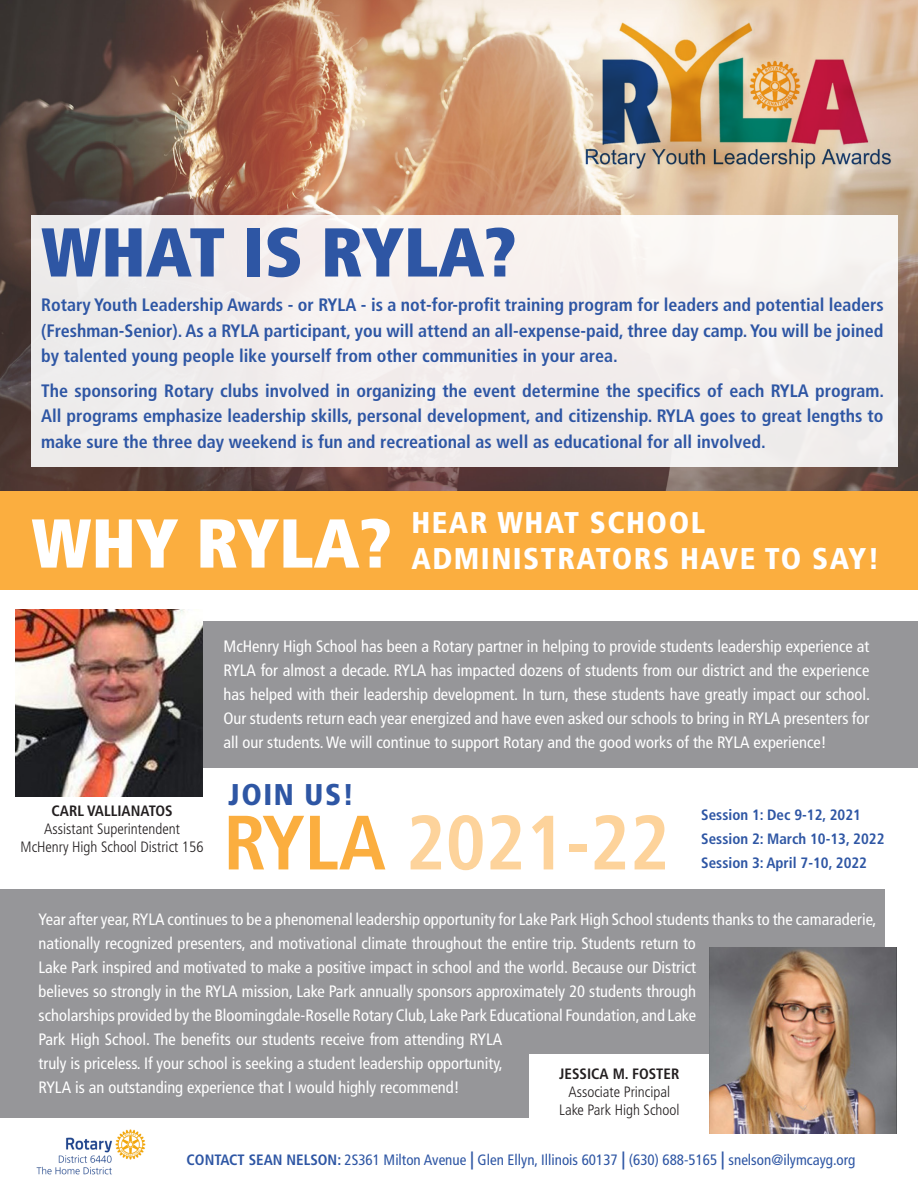
<style>
.page{position:relative;width:918px;height:1188px;background:#fff}
.page>*{position:absolute;margin:0;border:0;box-sizing:border-box;transform-origin:0 0}
.t1{font:700 condensed 76.8px "Frutiger";color:#fdd39b}
.t2{font:900 condensed 69px "Frutiger";color:#2e56a4}
.t3{font:900 condensed 69px "Frutiger";color:#fff}
.t4{font:900 condensed 30px/36px "Frutiger";letter-spacing:.05em;color:#fff}
.t5{font:900 condensed 30px "Frutiger";letter-spacing:.05em;color:#2e56a4}
.t6{font:700 condensed 18px/25.5px "Frutiger";color:#2e56a4;text-align:justify}
.t7{font:condensed 16.5px/24px "Frutiger";color:#fff;text-align:justify}
.t8{font:300 condensed 15px/18px "Frutiger";color:#231f20;text-align:center}
.t9{font:condensed 15px "Frutiger";color:#2e56a4}
.t10{font:700 condensed 15px "Frutiger";color:#2e56a4}
.s1{font-weight:700}
.s2{color:#fbae3f}
.s3{font-weight:700;font-size:18px}
</style>
<div class="page">
<div style="left:0;top:889px;width:884px;height:229px;background:#969699"></div>
<div style="left:23px;top:621px;width:895px;height:146px;background:#969699"></div>
<img style="left:0;top:0;width:918px;height:491px">
<div style="left:529px;top:1055px;width:223px;height:74px;background:#fff"></div>
<img style="left:15px;top:609px;width:187px;height:187px">
<img style="left:710px;top:947px;width:187px;height:187px">
<img style="left:585px;top:17px;width:307px;height:165px">
<div style="left:0;top:491px;width:918px;height:99px;background:#fbae3f"></div>
<img style="left:36px;top:1129px;width:110px;height:46px">
<div style="left:31px;top:215px;width:867px;height:251px;background:#f2eeed"></div>
<p class="t2" style="left:41px;top:210px;width:477px">WHAT IS RYLA?</p>
<p class="t6" style="left:41px;top:292px;width:844px">Rotary Youth Leadership Awards - or RYLA - is a not-for-profit training program for leaders and potential leaders (Freshman-Senior). As a RYLA participant, you will attend an all-expense-paid, three day camp. You will be joined by talented young people like yourself from other communities in your area.</p>
<p class="t6" style="left:41px;top:378px;width:845px">The sponsoring Rotary clubs involved in organizing the event determine the specifics of each RYLA program.<br>All programs emphasize leadership skills, personal development, and citizenship. RYLA goes to great lengths to make sure the three day weekend is fun and recreational as well as educational for all involved.</p>
<p class="t3" style="left:31px;top:501px;width:362px">WHY RYLA?</p>
<p class="t4" style="left:411px;top:505px;width:470px">HEAR WHAT SCHOOL<br>ADMINISTRATORS HAVE TO SAY!</p>
<p class="t8" style="left:44px;top:802px;width:137px"><span class="s1">CARL VALLIANATOS<br></span>Assistant Superintendent</p>
<p class="t8" style="left:21px;top:838px;width:184px">McHenry High School District 156</p>
<p class="t7" style="left:224px;top:634px;width:648px">McHenry High School has been a Rotary partner in helping to provide students leadership experience at RYLA for almost a decade. RYLA has impacted dozens of students from our district and the experience has helped with their leadership development. In turn, these students have greatly impact our school.<br>Our students return each year energized and have even asked our schools to bring in RYLA presenters for all our students. We will continue to support Rotary and the good works of the RYLA experience!</p>
<p class="t5" style="left:228px;top:776px;width:128px">JOIN US!</p>
<p class="t1" style="left:224px;top:797px;width:448px"><span class="s2">RYLA</span> 2021-22</p>
<p class="t10" style="left:701px;top:806px;width:161px">Session 1: Dec 9-12, 2021</p>
<p class="t10" style="left:701px;top:830px;width:185px">Session 2: March 10-13, 2022</p>
<p class="t10" style="left:701px;top:854px;width:167px">Session 3: April 7-10, 2022</p>
<p class="t7" style="left:39px;top:907px;width:839px;text-align:left">Year after year, RYLA continues to be a phenomenal leadership opportunity for Lake Park High School students thanks to the camaraderie, nationally recognized presenters, and motivational climate throughout the entire trip. Students return to<br>Lake Park inspired and motivated to make a positive impact in school and the world. Because our District<br>believes so strongly in the RYLA mission, Lake Park annually sponsors approximately 20 students through<br>scholarships provided by the Bloomingdale-Roselle Rotary Club, Lake Park Educational Foundation, and Lake<br>Park High School. The benefits our students receive from attending RYLA<br>truly is priceless. If your school is seeking a student leadership opportunity,<br>RYLA is an outstanding experience that I would highly recommend!</p>
<p class="t8" style="left:559px;top:1065px;width:122px"><span class="s1">JESSICA M. FOSTER<br></span>Associate Principal<br>Lake Park High School</p>
<p class="t9" style="left:187px;top:1151px;width:670px"><span class="s1">CONTACT SEAN NELSON:</span> 2S361 Milton Avenue <span class="s3">|</span> Glen Ellyn, Illinois 60137 <span class="s3">|</span> (630) 688-5165 <span class="s3">|</span> snelson@ilymcayg.org</p>
</div>
